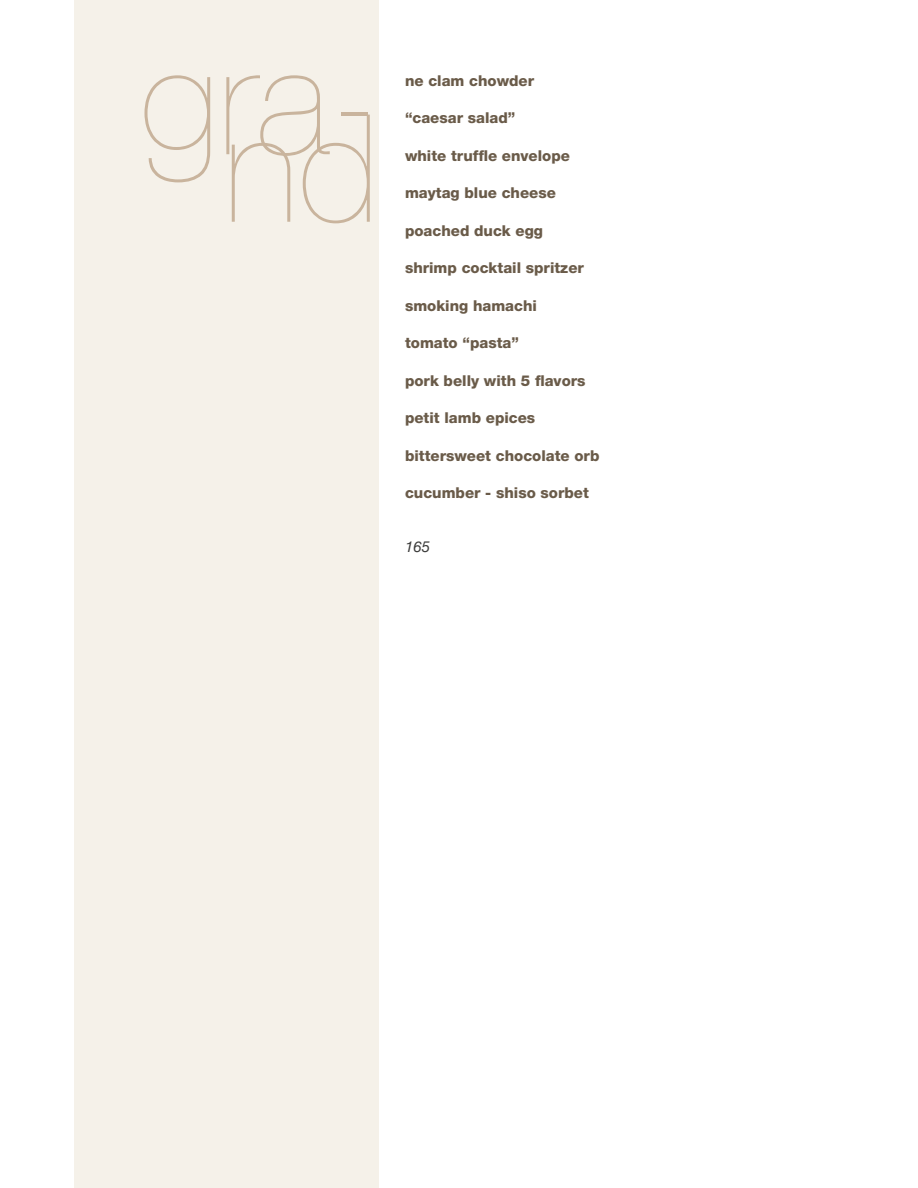
<style>
.page{position:relative;width:918px;height:1188px;background:#fff}
.page>*{position:absolute;margin:0;border:0;box-sizing:border-box;transform-origin:0 0}
.t1{font:200 150px "Helvetica Neue";color:#c9b49d}
.t2{font:800 15px "Helvetica Neue";color:#6a5b49}
.t3{font:italic 15px "Helvetica Neue";color:#3c3c3b}
</style>
<div class="page">
<div style="left:75px;top:0;width:304px;height:1188px;background:#f5f1e9"></div>
<h1 class="t1" style="left:140px;top:15px;width:240px">gra-</h1>
<h1 class="t1" style="left:224px;top:82px;width:157px">nd</h1>
<p class="t2" style="left:405px;top:72px;width:131px">ne clam chowder</p>
<p class="t2" style="left:405px;top:109px;width:112px">“caesar salad”</p>
<p class="t2" style="left:405px;top:147px;width:166px">white truffle envelope</p>
<p class="t2" style="left:405px;top:184px;width:152px">maytag blue cheese</p>
<p class="t2" style="left:405px;top:222px;width:140px">poached duck egg</p>
<p class="t2" style="left:405px;top:259px;width:180px">shrimp cocktail spritzer</p>
<p class="t2" style="left:405px;top:297px;width:133px">smoking hamachi</p>
<p class="t2" style="left:405px;top:334px;width:115px">tomato “pasta”</p>
<p class="t2" style="left:405px;top:372px;width:182px">pork belly with 5 flavors</p>
<p class="t2" style="left:405px;top:409px;width:132px">petit lamb epices</p>
<p class="t2" style="left:405px;top:447px;width:196px">bittersweet chocolate orb</p>
<p class="t2" style="left:405px;top:484px;width:185px">cucumber - shiso sorbet</p>
<p class="t3" style="left:405px;top:538px;width:27px">165</p>
</div>
